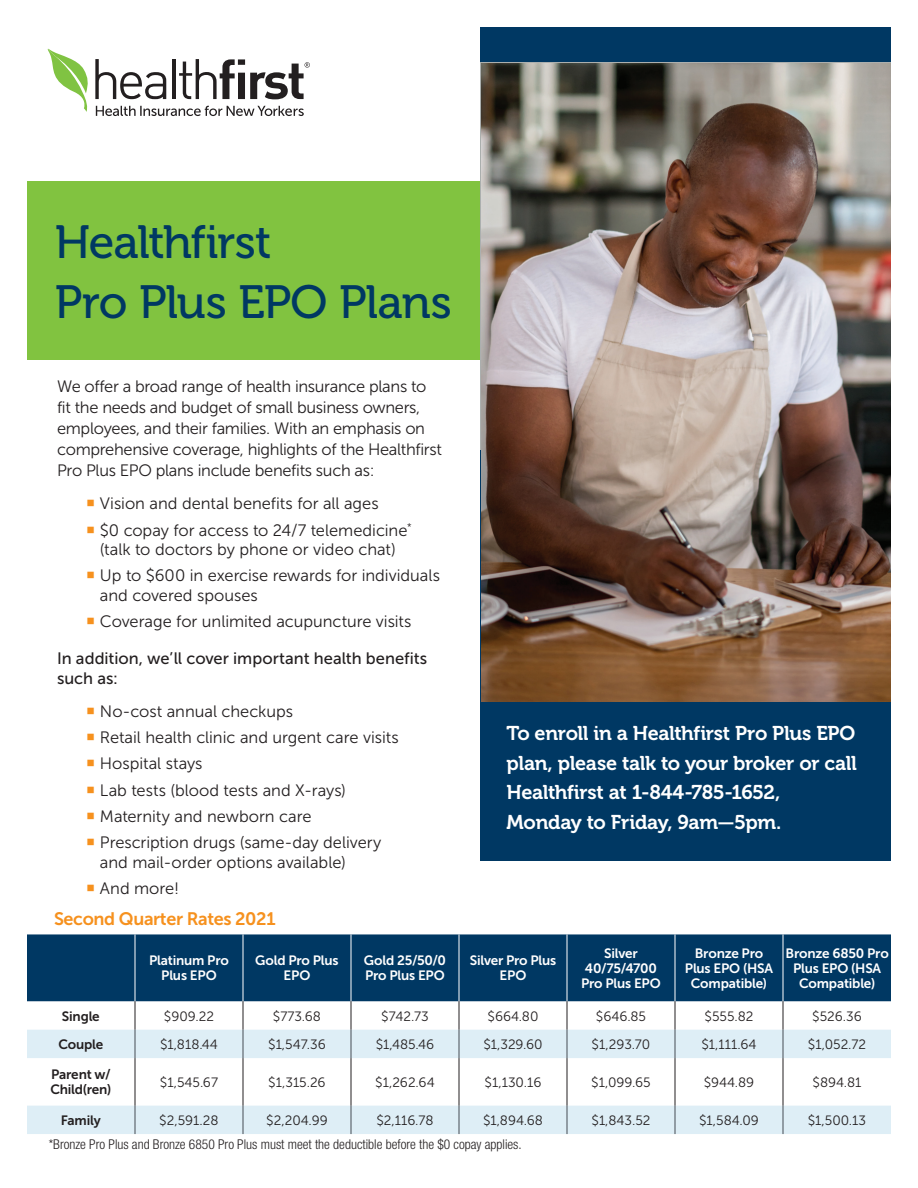
<style>
.page{position:relative;width:918px;height:1188px;background:#fff}
.page>*{position:absolute;margin:0;border:0;box-sizing:border-box;transform-origin:0 0}
.t1{font:46.5px/59.4px "Museo 500";letter-spacing:-.02em;color:#003863}
.t2{font:19.95px/29.8px "Museo 700";letter-spacing:-.02em;color:#fff}
.t3{font:18px "Museo Sans 700";letter-spacing:-.02em;color:#f6911e}
.t4{font:16.5px/21px "Museo Sans 300";letter-spacing:-.01em;color:#231f20}
.t5{font:16.5px/19.5px "Museo Sans 500";color:#231f20}
.t6{font:13.5px "Museo Sans 300";color:#231f20}
.t7{font:13.5px/15px "Museo Sans 700";letter-spacing:-.015em;color:#fff;text-align:center}
.t8{font:300 condensed 13.5px "Helvetica Neue LT Std";color:#231f20}
.t9{font:13.5px/15px "Museo Sans 700";letter-spacing:-.015em;color:#231f20}
.s1{color:#f6911e}
</style>
<div class="page">
<div style="left:27px;top:181px;width:864px;height:179px;background:#81c340"></div>
<div style="left:481px;top:27px;width:410px;height:834px;background:#003863"></div>
<svg style="left:47px;top:49px;width:41px;height:63px"></svg>
<svg style="left:95px;top:59px;width:71px;height:40px"></svg>
<hr style="left:172px;top:59px;width:4px;height:40px;background:#231f20">
<svg style="left:179px;top:59px;width:131px;height:40px"></svg>
<svg style="left:96px;top:106px;width:208px;height:10px"></svg>
<div style="left:27px;top:934px;width:864px;height:67px;background:#003863"></div>
<svg style="left:27px;top:1030px;width:864px;height:104px;fill:#deeef6"></svg>
<hr style="left:135px;top:934px;width:1px;height:67px;background:#fff">
<hr style="left:243px;top:934px;width:1px;height:67px;background:#fff">
<hr style="left:351px;top:934px;width:1px;height:67px;background:#fff">
<hr style="left:459px;top:934px;width:1px;height:67px;background:#fff">
<hr style="left:567px;top:934px;width:1px;height:67px;background:#fff">
<hr style="left:675px;top:934px;width:1px;height:67px;background:#fff">
<hr style="left:783px;top:934px;width:1px;height:67px;background:#fff">
<svg style="left:135px;top:1001px;width:1px;height:57px"></svg>
<svg style="left:243px;top:1001px;width:1px;height:57px"></svg>
<svg style="left:351px;top:1001px;width:1px;height:57px"></svg>
<svg style="left:459px;top:1001px;width:1px;height:57px"></svg>
<svg style="left:567px;top:1001px;width:1px;height:57px"></svg>
<svg style="left:675px;top:1001px;width:1px;height:57px"></svg>
<svg style="left:783px;top:1001px;width:1px;height:57px"></svg>
<svg style="left:135px;top:1106px;width:1px;height:28px"></svg>
<svg style="left:243px;top:1106px;width:1px;height:28px"></svg>
<svg style="left:351px;top:1106px;width:1px;height:28px"></svg>
<svg style="left:459px;top:1106px;width:1px;height:28px"></svg>
<svg style="left:567px;top:1106px;width:1px;height:28px"></svg>
<svg style="left:675px;top:1106px;width:1px;height:28px"></svg>
<svg style="left:783px;top:1106px;width:1px;height:28px"></svg>
<hr style="left:135px;top:1058px;width:1px;height:48px;background:#231f20">
<hr style="left:243px;top:1058px;width:1px;height:48px;background:#231f20">
<hr style="left:351px;top:1058px;width:1px;height:48px;background:#231f20">
<hr style="left:459px;top:1058px;width:1px;height:48px;background:#231f20">
<hr style="left:567px;top:1058px;width:1px;height:48px;background:#231f20">
<hr style="left:675px;top:1058px;width:1px;height:48px;background:#231f20">
<hr style="left:783px;top:1058px;width:1px;height:48px;background:#231f20">
<img style="left:481px;top:64px;width:409px;height:638px">
<p class="t1" style="left:55px;top:214px;width:399px">Healthfirst<br>Pro Plus EPO Plans</p>
<p class="t4" style="left:57px;top:376px;width:386px">We offer a broad range of health insurance plans to fit the needs and budget of small business owners, employees, and their families. With an emphasis on comprehensive coverage, highlights of the Healthfirst Pro Plus EPO plans include benefits such as:</p>
<p class="t4" style="left:86px;top:493px;width:294px"><span class="s1">○</span> Vision and dental benefits for all ages</p>
<p class="t4" style="left:86px;top:520px;width:327px;line-height:19.5px;text-align:center"><span class="s1">○</span> $0 copay for access to 24/7 telemedicine<sup>* </sup>(talk to doctors by phone or video chat)</p>
<p class="t4" style="left:100px;top:566px;width:342px;line-height:19.5px;text-indent:-14px"><span class="s1">○</span> Up to $600 in exercise rewards for individuals and covered spouses</p>
<p class="t4" style="left:86px;top:611px;width:327px"><span class="s1">○</span> Coverage for unlimited acupuncture visits</p>
<p class="t5" style="left:57px;top:649px;width:372px">In addition, we’ll cover important health benefits such as:</p>
<p class="t4" style="left:86px;top:701px;width:208px"><span class="s1">○</span> No-cost annual checkups</p>
<p class="t4" style="left:86px;top:727px;width:314px"><span class="s1">○</span> Retail health clinic and urgent care visits</p>
<p class="t4" style="left:86px;top:753px;width:118px"><span class="s1">○</span> Hospital stays</p>
<p class="t4" style="left:86px;top:779px;width:261px"><span class="s1">○</span> Lab tests (blood tests and X-rays)</p>
<p class="t4" style="left:86px;top:806px;width:227px"><span class="s1">○</span> Maternity and newborn care</p>
<p class="t4" style="left:100px;top:833px;width:283px;line-height:19.5px;text-indent:-14px"><span class="s1">○</span> Prescription drugs (same-day delivery and mail-order options available)</p>
<p class="t4" style="left:86px;top:878px;width:94px"><span class="s1">○</span> And more!</p>
<p class="t2" style="left:507px;top:718px;width:352px">To enroll in a Healthfirst Pro Plus EPO plan, please talk to your broker or call Healthfirst at 1-844-785-1652, Monday to Friday, 9am—5pm.</p>
<p class="t3" style="left:54px;top:909px;width:223px">Second Quarter Rates 2021</p>
<p class="t7" style="left:149px;top:953px;width:81px">Platinum Pro<br>Plus EPO</p>
<p class="t7" style="left:255px;top:953px;width:85px">Gold Pro Plus<br>EPO</p>
<p class="t7" style="left:364px;top:953px;width:84px;text-align:left">Gold 25/50/0<br>Pro Plus EPO</p>
<p class="t7" style="left:470px;top:953px;width:88px">Silver Pro Plus<br>EPO</p>
<p class="t7" style="left:581px;top:946px;width:81px">Silver<br>40/75/4700<br>Pro Plus EPO</p>
<p class="t7" style="left:685px;top:946px;width:90px">Bronze Pro<br>Plus EPO (HSA<br>Compatible)</p>
<p class="t7" style="left:786px;top:946px;width:105px">Bronze 6850 Pro<br>Plus EPO (HSA<br>Compatible)</p>
<p class="t9" style="left:62px;top:1008px;width:39px">Single</p>
<p class="t6" style="left:164px;top:1009px;width:52px">$909.22</p>
<p class="t6" style="left:273px;top:1009px;width:50px">$773.68</p>
<p class="t6" style="left:381px;top:1009px;width:49px">$742.73</p>
<p class="t6" style="left:487px;top:1009px;width:53px">$664.80</p>
<p class="t6" style="left:596px;top:1009px;width:52px">$646.85</p>
<p class="t6" style="left:705px;top:1009px;width:50px">$555.82</p>
<p class="t6" style="left:812px;top:1009px;width:51px">$526.36</p>
<p class="t9" style="left:58px;top:1037px;width:46px">Couple</p>
<p class="t6" style="left:160px;top:1037px;width:59px">$1,818.44</p>
<p class="t6" style="left:268px;top:1037px;width:59px">$1,547.36</p>
<p class="t6" style="left:376px;top:1037px;width:60px">$1,485.46</p>
<p class="t6" style="left:483px;top:1037px;width:61px">$1,329.60</p>
<p class="t6" style="left:592px;top:1037px;width:60px">$1,293.70</p>
<p class="t6" style="left:701px;top:1037px;width:57px">$1,111.64</p>
<p class="t6" style="left:808px;top:1037px;width:60px">$1,052.72</p>
<p class="t9" style="left:50px;top:1067px;width:62px">Parent w/<br>Child(ren)</p>
<p class="t6" style="left:160px;top:1075px;width:60px">$1,545.67</p>
<p class="t6" style="left:268px;top:1075px;width:59px">$1,315.26</p>
<p class="t6" style="left:375px;top:1075px;width:61px">$1,262.64</p>
<p class="t6" style="left:485px;top:1075px;width:58px">$1,130.16</p>
<p class="t6" style="left:591px;top:1075px;width:61px">$1,099.65</p>
<p class="t6" style="left:704px;top:1075px;width:52px">$944.89</p>
<p class="t6" style="left:813px;top:1075px;width:50px">$894.81</p>
<p class="t9" style="left:61px;top:1113px;width:41px">Family</p>
<p class="t6" style="left:159px;top:1113px;width:61px">$2,591.28</p>
<p class="t6" style="left:266px;top:1113px;width:63px">$2,204.99</p>
<p class="t6" style="left:376px;top:1113px;width:59px">$2,116.78</p>
<p class="t6" style="left:483px;top:1113px;width:61px">$1,894.68</p>
<p class="t6" style="left:591px;top:1113px;width:61px">$1,843.52</p>
<p class="t6" style="left:699px;top:1113px;width:61px">$1,584.09</p>
<p class="t6" style="left:808px;top:1113px;width:60px">$1,500.13</p>
<p class="t8" style="left:49px;top:1136px;width:475px">*Bronze Pro Plus and Bronze 6850 Pro Plus must meet the deductible before the $0 copay applies.</p>
</div>
